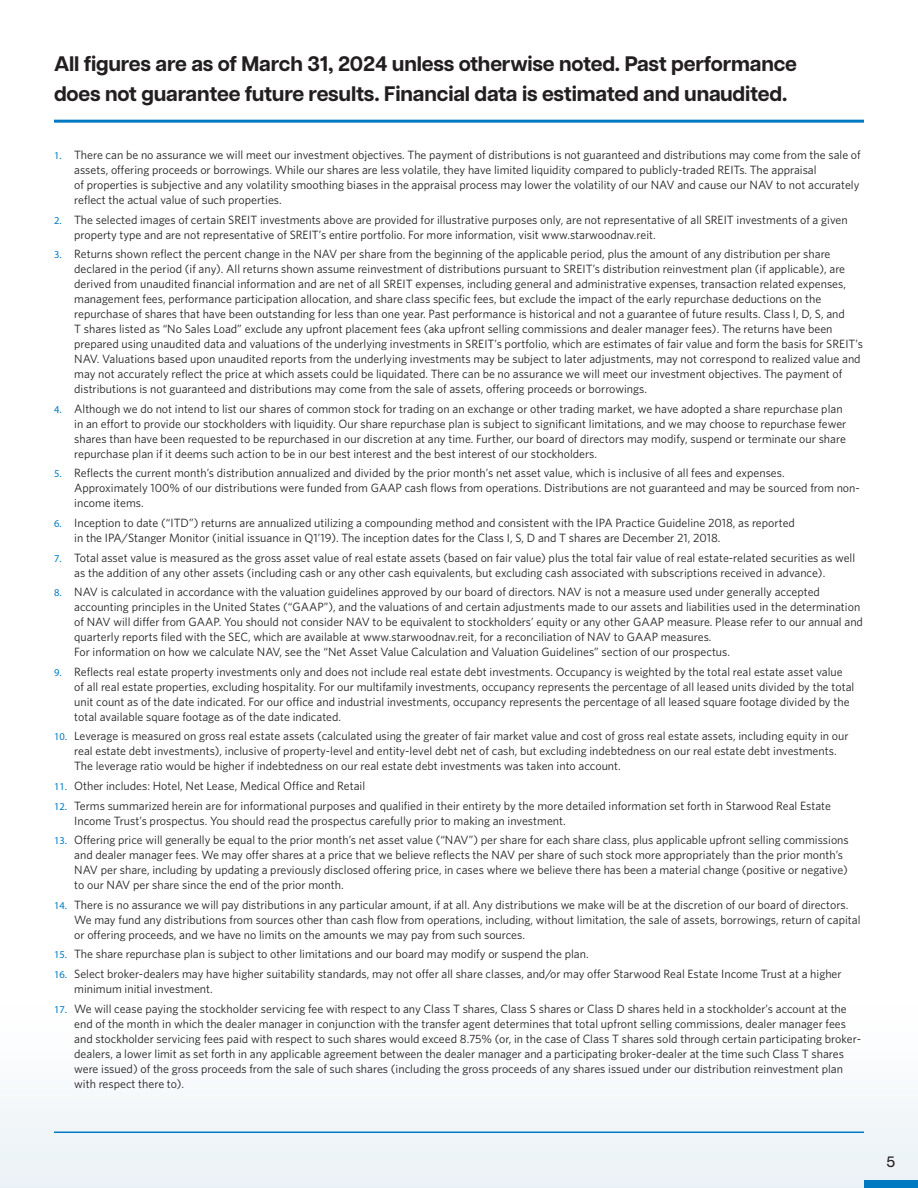
<style>
.page{position:relative;width:918px;height:1188px;background:#fff}
.page>*{position:absolute;margin:0;border:0;box-sizing:border-box;transform-origin:0 0}
.t1{font:700 21px/30px "Articulat CF";letter-spacing:-.01em;color:#231f20}
.t2{font:500 15px "Articulat CF";color:#231f20}
.t3{font:12px/15px "Whitney";color:#231f20}
.s1{font-family:"Myriad Pro";font-size:10.5px;color:#0079c2}
</style>
<div class="page">
<div style="left:0;top:998px;width:918px;height:190px;background:#f6f9fb"></div>
<hr style="left:54px;top:120px;width:810px;height:3px;background:#0079c2">
<hr style="left:54px;top:1132px;width:810px;height:1px;background:#0079c2">
<div style="left:864px;top:1181px;width:54px;height:7px;background:#0079c2"></div>
<h1 class="t1" style="left:54px;top:48px;width:745px">All figures are as of March 31, 2024 unless otherwise noted. Past performance does not guarantee future results. Financial data is estimated and unaudited.</h1>
<p class="t3" style="left:74px;top:147px;width:788px;text-indent:-20px"><span class="s1">1.</span> There can be no assurance we will meet our investment objectives. The payment of distributions is not guaranteed and distributions may come from the sale of assets, offering proceeds or borrowings. While our shares are less volatile, they have limited liquidity compared to publicly-traded REITs. The appraisal<br>of properties is subjective and any volatility smoothing biases in the appraisal process may lower the volatility of our NAV and cause our NAV to not accurately reflect the actual value of such properties.</p>
<p class="t3" style="left:74px;top:212px;width:775px;text-indent:-20px"><span class="s1">2.</span> The selected images of certain SREIT investments above are provided for illustrative purposes only, are not representative of all SREIT investments of a given property type and are not representative of SREIT’s entire portfolio. For more information, visit www.starwoodnav.reit.</p>
<p class="t3" style="left:74px;top:246px;width:790px;text-indent:-20px"><span class="s1">3.</span> Returns shown reflect the percent change in the NAV per share from the beginning of the applicable period, plus the amount of any distribution per share declared in the period (if any). All returns shown assume reinvestment of distributions pursuant to SREIT’s distribution reinvestment plan (if applicable), are derived from unaudited financial information and are net of all SREIT expenses, including general and administrative expenses, transaction related expenses, management fees, performance participation allocation, and share class specific fees, but exclude the impact of the early repurchase deductions on the repurchase of shares that have been outstanding for less than one year. Past performance is historical and not a guarantee of future results. Class I, D, S, and<br>T shares listed as “No Sales Load” exclude any upfront placement fees (aka upfront selling commissions and dealer manager fees). The returns have been prepared using unaudited data and valuations of the underlying investments in SREIT’s portfolio, which are estimates of fair value and form the basis for SREIT’s NAV. Valuations based upon unaudited reports from the underlying investments may be subject to later adjustments, may not correspond to realized value and may not accurately reflect the price at which assets could be liquidated. There can be no assurance we will meet our investment objectives. The payment of distributions is not guaranteed and distributions may come from the sale of assets, offering proceeds or borrowings.</p>
<p class="t3" style="left:74px;top:401px;width:774px;text-indent:-20px"><span class="s1">4.</span> Although we do not intend to list our shares of common stock for trading on an exchange or other trading market, we have adopted a share repurchase plan in an effort to provide our stockholders with liquidity. Our share repurchase plan is subject to significant limitations, and we may choose to repurchase fewer shares than have been requested to be repurchased in our discretion at any time. Further, our board of directors may modify, suspend or terminate our share repurchase plan if it deems such action to be in our best interest and the best interest of our stockholders.</p>
<p class="t3" style="left:74px;top:466px;width:787px;text-indent:-20px"><span class="s1">5.</span> Reflects the current month’s distribution annualized and divided by the prior month’s net asset value, which is inclusive of all fees and expenses.<br>Approximately 100% of our distributions were funded from GAAP cash flows from operations. Distributions are not guaranteed and may be sourced from non&shy;income items.</p>
<p class="t3" style="left:74px;top:515px;width:722px;text-indent:-20px"><span class="s1">6.</span> Inception to date (“ITD”) returns are annualized utilizing a compounding method and consistent with the IPA Practice Guideline 2018, as reported in the IPA/Stanger Monitor (initial issuance in Q1’19). The inception dates for the Class I, S, D and T shares are December 21, 2018.</p>
<p class="t3" style="left:74px;top:550px;width:782px;text-indent:-20px"><span class="s1">7.</span> Total asset value is measured as the gross asset value of real estate assets (based on fair value) plus the total fair value of real estate-related securities as well as the addition of any other assets (including cash or any other cash equivalents, but excluding cash associated with subscriptions received in advance).</p>
<p class="t3" style="left:74px;top:584px;width:790px;text-indent:-20px"><span class="s1">8.</span> NAV is calculated in accordance with the valuation guidelines approved by our board of directors. NAV is not a measure used under generally accepted accounting principles in the United States (“GAAP”), and the valuations of and certain adjustments made to our assets and liabilities used in the determination of NAV will differ from GAAP. You should not consider NAV to be equivalent to stockholders’ equity or any other GAAP measure. Please refer to our annual and quarterly reports filed with the SEC, which are available at www.starwoodnav.reit, for a reconciliation of NAV to GAAP measures.<br>For information on how we calculate NAV, see the “Net Asset Value Calculation and Valuation Guidelines” section of our prospectus.</p>
<p class="t3" style="left:74px;top:664px;width:782px;text-indent:-20px"><span class="s1">9.</span> Reflects real estate property investments only and does not include real estate debt investments. Occupancy is weighted by the total real estate asset value of all real estate properties, excluding hospitality. For our multifamily investments, occupancy represents the percentage of all leased units divided by the total unit count as of the date indicated. For our office and industrial investments, occupancy represents the percentage of all leased square footage divided by the total available square footage as of the date indicated.</p>
<p class="t3" style="left:74px;top:728px;width:776px;text-indent:-20px"><span class="s1">10.</span> Leverage is measured on gross real estate assets (calculated using the greater of fair market value and cost of gross real estate assets, including equity in our real estate debt investments), inclusive of property-level and entity-level debt net of cash, but excluding indebtedness on our real estate debt investments.<br>The leverage ratio would be higher if indebtedness on our real estate debt investments was taken into account.</p>
<p class="t3" style="left:54px;top:778px;width:313px"><span class="s1">11.</span> Other includes: Hotel, Net Lease, Medical Office and Retail</p>
<p class="t3" style="left:74px;top:798px;width:758px;text-indent:-20px"><span class="s1">12.</span> Terms summarized herein are for informational purposes and qualified in their entirety by the more detailed information set forth in Starwood Real Estate<br>Income Trust’s prospectus. You should read the prospectus carefully prior to making an investment.</p>
<p class="t3" style="left:74px;top:832px;width:776px;text-indent:-20px"><span class="s1">13.</span> Offering price will generally be equal to the prior month’s net asset value (“NAV”) per share for each share class, plus applicable upfront selling commissions and dealer manager fees. We may offer shares at a price that we believe reflects the NAV per share of such stock more appropriately than the prior month’s NAV per share, including by updating a previously disclosed offering price, in cases where we believe there has been a material change (positive or negative) to our NAV per share since the end of the prior month.</p>
<p class="t3" style="left:74px;top:897px;width:788px;text-indent:-20px"><span class="s1">14.</span> There is no assurance we will pay distributions in any particular amount, if at all. Any distributions we make will be at the discretion of our board of directors.<br>We may fund any distributions from sources other than cash flow from operations, including, without limitation, the sale of assets, borrowings, return of capital or offering proceeds, and we have no limits on the amounts we may pay from such sources.</p>
<p class="t3" style="left:54px;top:946px;width:536px"><span class="s1">15.</span> The share repurchase plan is subject to other limitations and our board may modify or suspend the plan.</p>
<p class="t3" style="left:74px;top:966px;width:769px;text-indent:-20px"><span class="s1">16.</span> Select broker-dealers may have higher suitability standards, may not offer all share classes, and/or may offer Starwood Real Estate Income Trust at a higher minimum initial investment.</p>
<p class="t3" style="left:74px;top:1001px;width:788px;text-indent:-20px"><span class="s1">17.</span> We will cease paying the stockholder servicing fee with respect to any Class T shares, Class S shares or Class D shares held in a stockholder’s account at the end of the month in which the dealer manager in conjunction with the transfer agent determines that total upfront selling commissions, dealer manager fees and stockholder servicing fees paid with respect to such shares would exceed 8.75% (or, in the case of Class T shares sold through certain participating broker&shy;dealers, a lower limit as set forth in any applicable agreement between the dealer manager and a participating broker-dealer at the time such Class T shares were issued) of the gross proceeds from the sale of such shares (including the gross proceeds of any shares issued under our distribution reinvestment plan with respect there to).</p>
<p class="t2" style="left:887px;top:1151px;width:10px">5</p>
</div>
